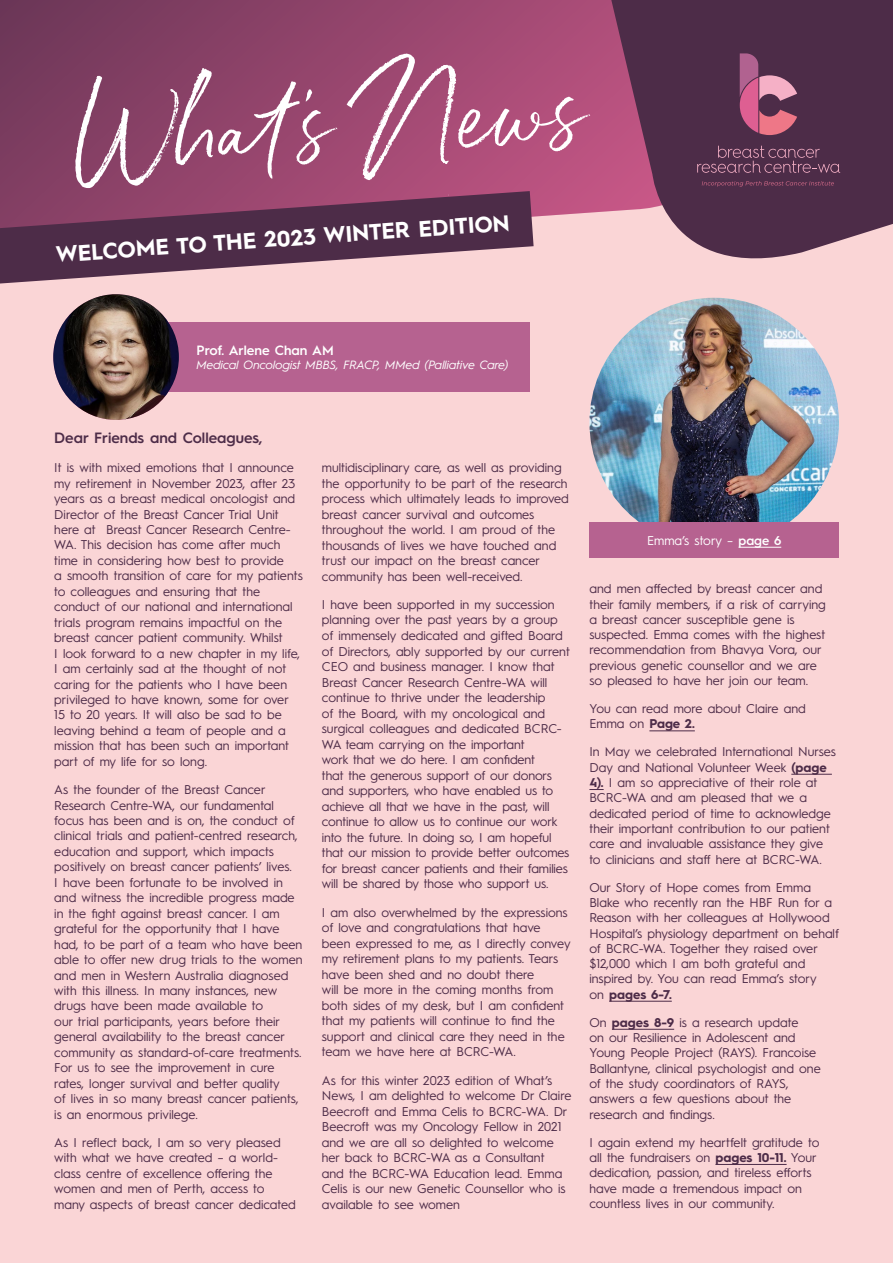
<style>
.page{position:relative;width:893px;height:1263px;background:#fff}
.page>*{position:absolute;margin:0;border:0;box-sizing:border-box;transform-origin:0 0}
.t1{font:86.25px "Belluga";color:#fff}
.t2{font:700 22.5px "Hurme Geometric Sans 1";color:#fff}
.t3{font:600 15px "Hurme Geometric Sans 1";color:#4d2c48}
.t4{font:600 13.5px "Hurme Geometric Sans 1";color:#fff}
.t5{font:12.75px/15.5px "Hurme Geometric Sans 1";color:#4d2c48}
.t6{font:12.75px "Hurme Geometric Sans 1";color:#fff}
.t7{font:italic 12px "Hurme Geometric Sans 1";color:#fff}
.s1{font-style:italic}
.s2{font-weight:600}
.s3{font-weight:700}
</style>
<div class="page">
<div style="left:0;top:156px;width:893px;height:1107px;background:#fad5d6"></div>
<div style="left:109px;top:322px;width:420px;height:70px;background:#b66290"></div>
<img style="left:53px;top:294px;width:126px;height:126px;border-radius:63px">
<svg style="left:0;top:0;width:604px;height:217px;background:#96456d"></svg>
<svg style="left:604px;top:0;width:289px;height:259px;background:#69405b"></svg>
<svg style="left:697px;top:146px;width:143px;height:27px;background:#643e59"></svg>
<svg style="left:740px;top:53px;width:57px;height:82px;background:#9c5675"></svg>
<svg style="left:702px;top:181px;width:132px;height:6px"></svg>
<svg style="left:0;top:191px;width:534px;height:92px;fill:#4d2c48"></svg>
<img style="left:589px;top:298px;width:250px;height:249px;border-radius:125px">
<hr style="left:649px;top:730px;width:46px;height:1px;background:#4d2c48">
<hr style="left:791px;top:774px;width:41px;height:1px;background:#4d2c48">
<svg style="left:589px;top:789px;width:15px;height:1px"></svg>
<hr style="left:609px;top:1001px;width:63px;height:1px;background:#4d2c48">
<hr style="left:612px;top:1029px;width:62px;height:1px;background:#4d2c48">
<hr style="left:715px;top:1164px;width:72px;height:1px;background:#4d2c48">
<div style="left:589px;top:522px;width:250px;height:35px;background:#b66290"></div>
<hr style="left:739px;top:547px;width:42px;height:1px;background:#fff">
<h1 class="t1" style="left:71px;top:86px;width:510px;rotate:-3deg">What ’s News</h1>
<h2 class="t2" style="left:55px;top:238px;width:456px;rotate:-4deg">WELCOME TO THE 2023 WINTER EDITION</h2>
<p class="t4" style="left:197px;top:341px;width:139px">Prof. Arlene Chan AM</p>
<p class="t7" style="left:197px;top:357px;width:313px">Medical Oncologist MBBS, FRACP, MMed (Palliative Care)</p>
<p class="t3" style="left:54px;top:427px;width:210px">Dear Friends and Colleagues,</p>
<p class="t5" style="left:54px;top:459px;width:250px">It is with mixed emotions that I announce my retirement in November 2023, after 23 years as a breast medical oncologist and Director of the Breast Cancer Trial Unit here at Breast Cancer Research Centre-WA. This decision has come after much time in considering how best to provide<br>a smooth transition of care for my patients to colleagues and ensuring that the conduct of our national and international trials program remains impactful on the breast cancer patient community. Whilst<br>I look forward to a new chapter in my life, I am certainly sad at the thought of not caring for the patients who I have been privileged to have known, some for over 15 to 20 years. It will also be sad to be leaving behind a team of people and a mission that has been such an important part of my life for so long.</p>
<p class="t5" style="left:54px;top:781px;width:250px">As the founder of the Breast Cancer Research Centre-WA, our fundamental focus has been and is on, the conduct of clinical trials and patient-centred research, education and support, which impacts positively on breast cancer patients’ lives.<br>I have been fortunate to be involved in and witness the incredible progress made in the fight against breast cancer. I am grateful for the opportunity that I have had, to be part of a team who have been able to offer new drug trials to the women and men in Western Australia diagnosed with this illness. In many instances, new drugs have been made available to<br>our trial participants, years before their general availability to the breast cancer community as standard-of-care treatments.<br>For us to see the improvement in cure rates, longer survival and better quality<br>of lives in so many breast cancer patients, is an enormous privilege.</p>
<p class="t5" style="left:54px;top:1134px;width:243px">As I reflect back, I am so very pleased with what we have created – a world&shy;class centre of excellence offering the women and men of Perth, access to many aspects of breast cancer dedicated</p>
<p class="t5" style="left:322px;top:459px;width:249px">multidisciplinary care, as well as providing the opportunity to be part of the research process which ultimately leads to improved breast cancer survival and outcomes throughout the world. I am proud of the thousands of lives we have touched and trust our impact on the breast cancer community has been well-received.</p>
<p class="t5" style="left:322px;top:596px;width:250px">I have been supported in my succession planning over the past years by a group of immensely dedicated and gifted Board of Directors, ably supported by our current CEO and business manager. I know that Breast Cancer Research Centre-WA will continue to thrive under the leadership<br>of the Board, with my oncological and surgical colleagues and dedicated BCRC-WA team carrying on the important<br>work that we do here. I am confident<br>that the generous support of our donors and supporters, who have enabled us to achieve all that we have in the past, will continue to allow us to continue our work into the future. In doing so, I am hopeful that our mission to provide better outcomes for breast cancer patients and their families will be shared by those who support us.</p>
<p class="t5" style="left:322px;top:903px;width:250px">I am also overwhelmed by the expressions of love and congratulations that have been expressed to me, as I directly convey my retirement plans to my patients. Tears have been shed and no doubt there<br>will be more in the coming months from both sides of my desk, but I am confident that my patients will continue to find the support and clinical care they need in the team we have here at BCRC-WA.</p>
<p class="t5" style="left:322px;top:1071px;width:251px">As for this winter 2023 edition of What’s News, I am delighted to welcome Dr Claire Beecroft and Emma Celis to BCRC-WA. Dr Beecroft was my Oncology Fellow in 2021 and we are all so delighted to welcome her back to BCRC-WA as a Consultant<br>and the BCRC-WA Education lead. Emma Celis is our new Genetic Counsellor who is available to see women</p>
<p class="t6" style="left:647px;top:531px;width:136px">Emma’s story <span class="s1">–</span> <span class="s2">page 6</span></p>
<p class="t5" style="left:589px;top:580px;width:238px">and men affected by breast cancer and their family members, if a risk of carrying a breast cancer susceptible gene is suspected. Emma comes with the highest recommendation from Bhavya Vora, our previous genetic counsellor and we are so pleased to have her join our team.</p>
<p class="t5" style="left:589px;top:700px;width:218px">You can read more about Claire and<br>Emma on <span class="s3">Page 2.</span></p>
<p class="t5" style="left:589px;top:743px;width:248px">In May we celebrated International Nurses Day and National Volunteer Week <span class="s3">(page 4).</span> I am so appreciative of their role at BCRC-WA and am pleased that we a dedicated period of time to acknowledge their important contribution to our patient care and invaluable assistance they give to clinicians and staff here at BCRC-WA.</p>
<p class="t5" style="left:589px;top:879px;width:251px">Our Story of Hope comes from Emma Blake who recently ran the HBF Run for a Reason with her colleagues at Hollywood Hospital’s physiology department on behalf of BCRC-WA. Together they raised over $12,000 which I am both grateful and inspired by. You can read Emma’s story<br>on <span class="s3">pages 6-7.</span></p>
<p class="t5" style="left:589px;top:1014px;width:233px">On <span class="s3">pages 8-9</span> is a research update<br>on our Resilience in Adolescent and Young People Project (RAYS). Francoise Ballantyne, clinical psychologist and one of the study coordinators of RAYS, answers a few questions about the research and findings.</p>
<p class="t5" style="left:589px;top:1134px;width:231px">I again extend my heartfelt gratitude to all the fundraisers on <span class="s3">pages 10-11.</span> Your dedication, passion, and tireless efforts have made a tremendous impact on countless lives in our community.</p>
</div>
